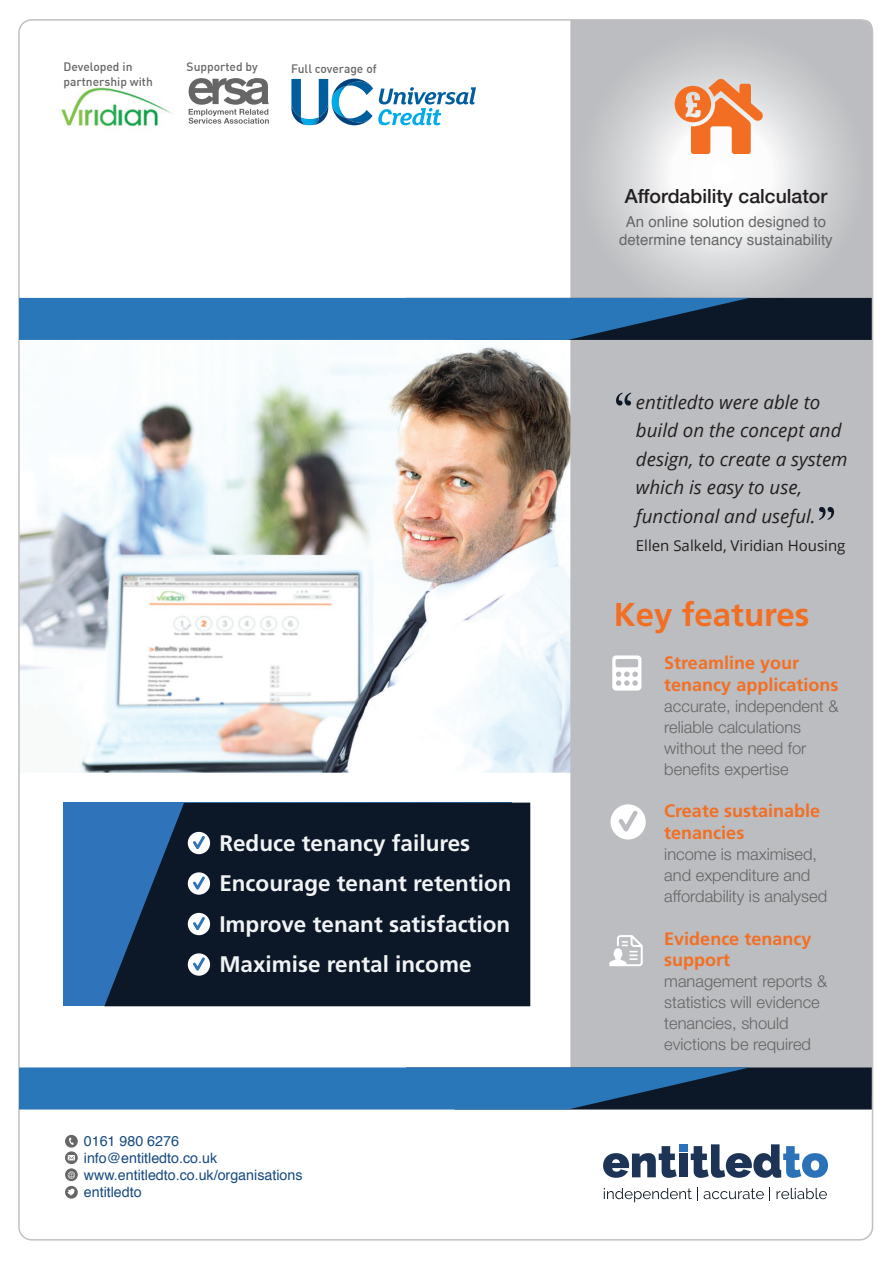
<style>
.page{position:relative;width:893px;height:1263px;background:#fff}
.page>*{position:absolute;margin:0;border:0;box-sizing:border-box;transform-origin:0 0}
.t1{font:700 33px "Frutiger LT Std";color:#f26e22}
.t2{font:700 22.5px/40.5px "Frutiger LT Std";color:#f2f3f4}
.t3{font:500 19.5px "Helvetica Neue";color:#231f20}
.t4{font:italic 18.75px/28.5px "Open Sans";color:#231f20}
.t5{font:700 18px/21.6px "Frutiger LT Std";color:#f26f24}
.t6{font:300 16.5px/21px "Helvetica Neue LT Pro";color:#666}
.t7{font:15px/18px "Helvetica";color:#666;text-align:center}
.t8{font:15px "Open Sans";color:#231f20}
.t9{font:14.25px/17.1px "Helvetica";color:#174a7f}
.t10{font:500 12px "DIN";color:#666}
</style>
<div class="page">
<img style="left:21px;top:343px;width:549px;height:429px">
<div style="left:570px;top:20px;width:302px;height:1047px;background:#bcbdc0"></div>
<svg style="left:578px;top:30px;width:287px;height:286px"></svg>
<svg style="left:609px;top:935px;width:34px;height:31px"></svg>
<svg style="left:612px;top:655px;width:29px;height:35px"></svg>
<svg style="left:610px;top:804px;width:36px;height:35px"></svg>
<div style="left:65px;top:1186px;width:13px;height:12px;background:#676666;border-radius:50%"></div>
<svg style="left:68px;top:1188px;width:7px;height:8px"></svg>
<div style="left:65px;top:1135px;width:13px;height:12px;background:#676666;border-radius:50%"></div>
<svg style="left:69px;top:1137px;width:5px;height:8px"></svg>
<svg style="left:65px;top:1168px;width:13px;height:13px"></svg>
<svg style="left:68px;top:1171px;width:7px;height:8px"></svg>
<svg style="left:65px;top:1151px;width:13px;height:13px"></svg>
<svg style="left:68px;top:1155px;width:7px;height:5px"></svg>
<svg style="left:19px;top:1067px;width:853px;height:42px;background:#236095"></svg>
<svg style="left:20px;top:298px;width:852px;height:42px;background:#225f94"></svg>
<div style="left:63px;top:802px;width:449px;height:204px;background:#2f74ba"></div>
<svg style="left:104px;top:802px;width:426px;height:204px;background:#0f2136"></svg>
<svg style="left:603px;top:1146px;width:74px;height:32px"></svg>
<div style="left:679px;top:1153px;width:9px;height:24px;background:#1d3457"></div>
<svg style="left:604px;top:1187px;width:94px;height:15px"></svg>
<svg style="left:704px;top:1187px;width:66px;height:14px"></svg>
<svg style="left:776px;top:1188px;width:51px;height:11px"></svg>
<div style="left:679px;top:1144px;width:9px;height:7px;background:#2c72b9"></div>
<svg style="left:691px;top:1144px;width:137px;height:34px"></svg>
<svg style="left:188px;top:953px;width:22px;height:23px"></svg>
<svg style="left:188px;top:913px;width:22px;height:22px"></svg>
<svg style="left:188px;top:872px;width:22px;height:23px"></svg>
<svg style="left:188px;top:832px;width:22px;height:22px"></svg>
<svg style="left:675px;top:78px;width:88px;height:76px"></svg>
<svg style="left:616px;top:393px;width:15px;height:13px"></svg>
<svg style="left:819px;top:507px;width:15px;height:13px"></svg>
<img style="left:61px;top:87px;width:112px;height:40px">
<svg style="left:189px;top:78px;width:80px;height:46px"></svg>
<svg style="left:291px;top:79px;width:185px;height:46px"></svg>
<p class="t10" style="left:64px;top:59px;width:70px">Developed in</p>
<p class="t10" style="left:187px;top:59px;width:73px">Supported by</p>
<p class="t10" style="left:64px;top:74px;width:91px">partnership with</p>
<p class="t10" style="left:291px;top:61px;width:87px">Full coverage of</p>
<h2 class="t2" style="left:219px;top:823px;width:294px">Reduce tenancy failures<br>Encourage tenant retention<br>Improve tenant satisfaction<br>Maximise rental income</h2>
<p class="t9" style="left:84px;top:1133px;width:220px">0161 980 6276 info@entitledto.co.uk www.entitledto.co.uk/organisations entitledto</p>
<p class="t3" style="left:625px;top:180px;width:204px">Affordability calculator</p>
<p class="t7" style="left:619px;top:213px;width:215px">An online solution designed to determine tenancy sustainability</p>
<p class="t4" style="left:636px;top:387px;width:213px">entitledto were able to build on the concept and design, to create a system which is easy to use, functional and useful.</p>
<p class="t8" style="left:636px;top:536px;width:211px">Ellen Salkeld, Viridian Housing</p>
<h1 class="t1" style="left:614px;top:595px;width:197px">Key features</h1>
<p class="t5" style="left:664px;top:652px;width:176px">Streamline your tenancy applications</p>
<p class="t6" style="left:664px;top:695px;width:176px">accurate, independent &amp; reliable calculations without the need for benefits expertise</p>
<p class="t5" style="left:664px;top:800px;width:157px">Create sustainable tenancies</p>
<p class="t6" style="left:664px;top:843px;width:164px">income is maximised, and expenditure and affordability is analysed</p>
<p class="t5" style="left:664px;top:927px;width:149px">Evidence tenancy support</p>
<p class="t6" style="left:664px;top:970px;width:164px">management reports &amp; statistics will evidence tenancies, should evictions be required</p>
</div>
